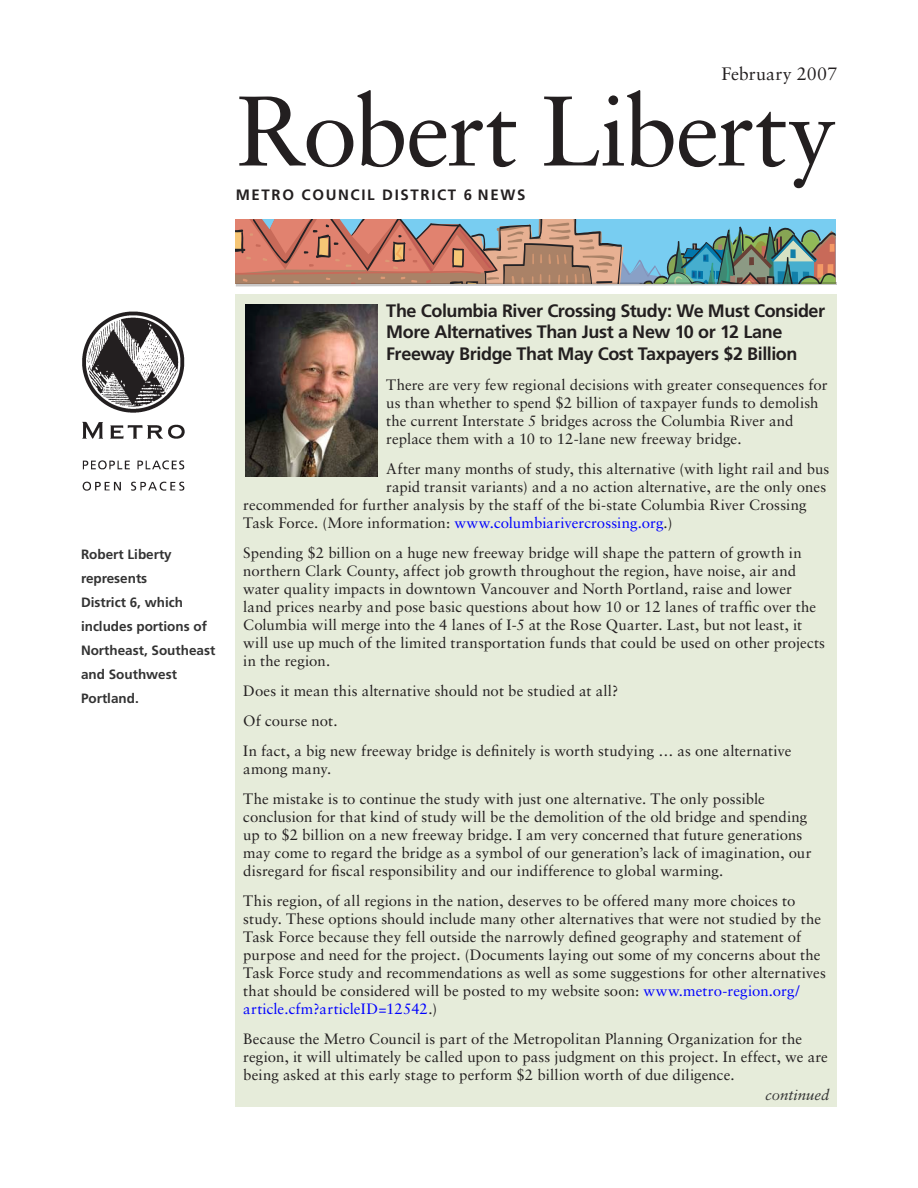
<style>
.page{position:relative;width:918px;height:1188px;background:#fff}
.page>*{position:absolute;margin:0;border:0;box-sizing:border-box;transform-origin:0 0}
.t1{font:99px "Sabon LT Std";letter-spacing:-.02em;color:#231f20}
.Heading_1{font:700 18px/21.6px "Frutiger LT Std";letter-spacing:-.025em;color:#231f20}
.t2{font:18px "Sabon LT Std";color:#231f20}
.Message_text{font:15px/18px "Sabon LT Std";letter-spacing:.005em;color:#231f20}
.t3{font:700 15px "Frutiger LT Std";letter-spacing:.11em;color:#231f20}
.Normal__Web{font:italic 15px "Sabon LT Std";color:#333}
.t4{font:700 13.5px/24px "Frutiger LT Std";color:#333}
.s1{color:#00f}
</style>
<div class="page">
<img style="left:82px;top:311px;width:103px;height:180px">
<svg style="left:235px;top:219px;width:602px;height:68px;background:#a1948c"></svg>
<div style="left:236px;top:294px;width:601px;height:813px;background:#e6ecda"></div>
<img style="left:246px;top:305px;width:131px;height:172px">
<p class="t2" style="left:721px;top:63px;width:117px">February 2007</p>
<p class="t1" style="left:236px;top:72px;width:603px">Robert Liberty</p>
<p class="t3" style="left:236px;top:186px;width:291px">Metro Council District 6 news</p>
<p class="t4" style="left:81px;top:543px;width:136px">Robert Liberty represents<br>District 6, which includes portions of<br>Northeast, Southeast and Southwest<br>Portland.</p>
<p class="Heading_1" style="left:386px;top:300px;width:440px">The Columbia River Crossing Study: We Must Consider<br>More Alternatives Than Just a New 10 or 12 Lane<br>Freeway Bridge That May Cost Taxpayers $2 Billion</p>
<p class="Message_text" style="left:386px;top:376px;width:443px">There are very few regional decisions with greater consequences for us than whether to spend $2 billion of taxpayer funds to demolish the current Interstate 5 bridges across the Columbia River and replace them with a 10 to 12-lane new freeway bridge.</p>
<p class="Message_text" style="left:386px;top:460px;width:445px">After many months of study, this alternative (with light rail and bus</p>
<p class="Message_text" style="left:386px;top:478px;width:441px">rapid transit variants) and a no action alternative, are the only ones</p>
<p class="Message_text" style="left:243px;top:496px;width:565px">recommended for further analysis by the staff of the bi-state Columbia River Crossing</p>
<p class="Message_text" style="left:243px;top:514px;width:431px">Task Force. (More information: <span class="s1">www.columbiarivercrossing.org</span>.)</p>
<p class="Message_text" style="left:243px;top:544px;width:583px">Spending $2 billion on a huge new freeway bridge will shape the pattern of growth in northern Clark County, affect job growth throughout the region, have noise, air and water quality impacts in downtown Vancouver and North Portland, raise and lower<br>land prices nearby and pose basic questions about how 10 or 12 lanes of traffic over the Columbia will merge into the 4 lanes of I-5 at the Rose Quarter. Last, but not least, it will use up much of the limited transportation funds that could be used on other projects in the region.</p>
<p class="Message_text" style="left:243px;top:682px;width:377px">Does it mean this alternative should not be studied at all?</p>
<p class="Message_text" style="left:243px;top:712px;width:96px">Of course not.</p>
<p class="Message_text" style="left:243px;top:742px;width:550px">In fact, a big new freeway bridge is definitely is worth studying … as one alternative among many.</p>
<p class="Message_text" style="left:243px;top:790px;width:570px">The mistake is to continue the study with just one alternative. The only possible conclusion for that kind of study will be the demolition of the old bridge and spending up to $2 billion on a new freeway bridge. I am very concerned that future generations may come to regard the bridge as a symbol of our generation’s lack of imagination, our disregard for fiscal responsibility and our indifference to global warming.</p>
<p class="Message_text" style="left:243px;top:892px;width:584px">This region, of all regions in the nation, deserves to be offered many more choices to study. These options should include many other alternatives that were not studied by the Task Force because they fell outside the narrowly defined geography and statement of purpose and need for the project. (Documents laying out some of my concerns about the Task Force study and recommendations as well as some suggestions for other alternatives that should be considered will be posted to my website soon: <span class="s1">www.metro-region.org/ article.cfm?articleID=12542</span>.)</p>
<p class="Message_text" style="left:243px;top:1030px;width:586px">Because the Metro Council is part of the Metropolitan Planning Organization for the region, it will ultimately be called upon to pass judgment on this project. In effect, we are being asked at this early stage to perform $2 billion worth of due diligence.</p>
<p class="Normal__Web" style="left:765px;top:1087px;width:66px">continued</p>
</div>
